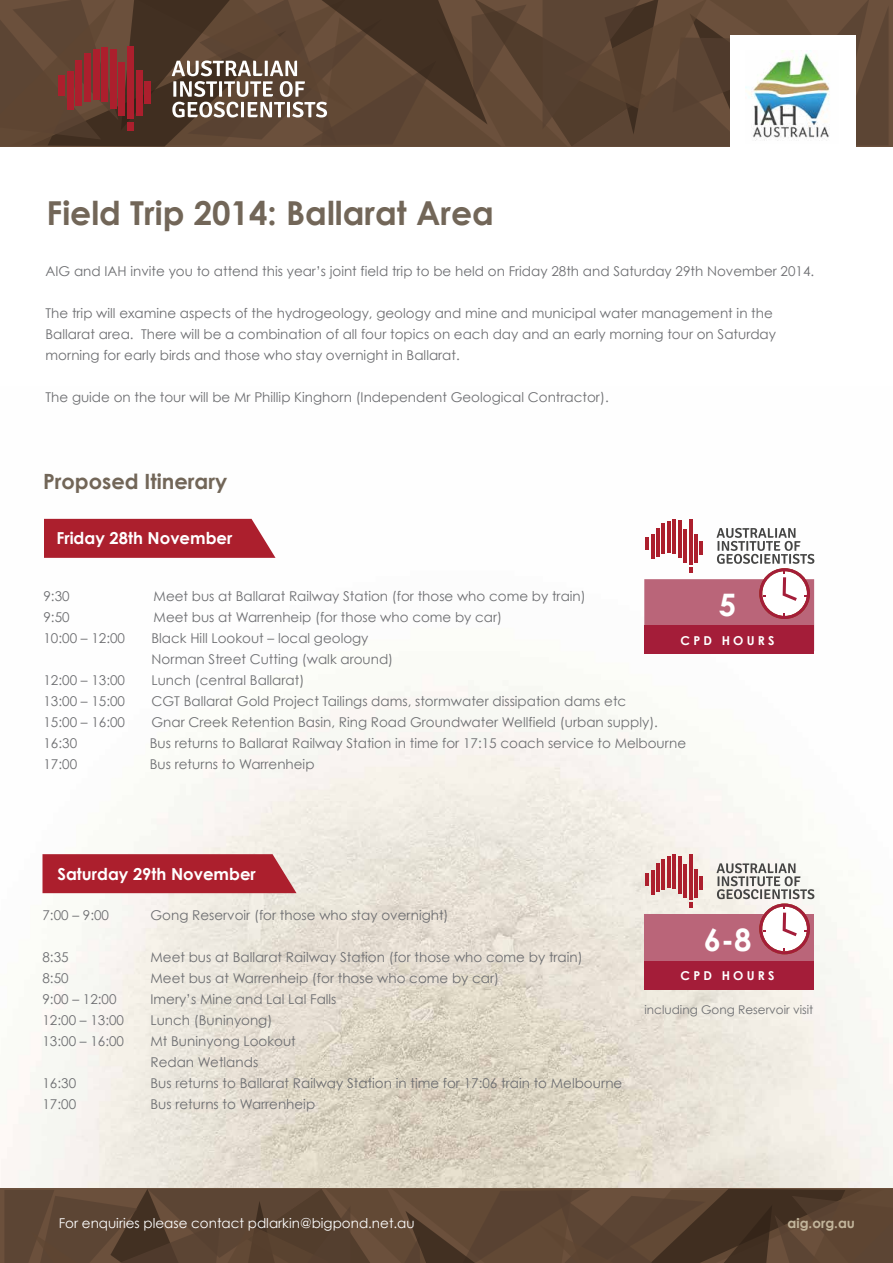
<style>
.page{position:relative;width:893px;height:1263px;background:#fff}
.page>*{position:absolute;margin:0;border:0;box-sizing:border-box;transform-origin:0 0}
.t1{font:700 33px "Century Gothic";color:#726658}
.t2{font:700 31.05px "Century Gothic";color:#fff}
.t3{font:700 21px "Century Gothic";color:#726658}
.t4{font:700 16.5px "Century Gothic";color:#fff}
.t5{font:13.5px/21px "Century Gothic";color:#6d6e71}
.t6{font:13.5px "Century Gothic";color:#fff}
.t7{font:700 13.5px "Century Gothic";color:#c2b59b}
.t8{font:700 12.3px "Century Gothic";letter-spacing:.26em;color:#fff}
.t9{font:12px "Century Gothic";color:#6d6e71}
</style>
<div class="page">
<img style="left:0;top:518px;width:893px;height:671px">
<svg style="left:4px;top:1189px;width:889px;height:74px;background:#594231"></svg>
<svg style="left:0;top:0;width:888px;height:147px;background:#604636"></svg>
<div style="left:730px;top:36px;width:125px;height:129px;background:#fff"></div>
<img style="left:746px;top:50px;width:84px;height:91px">
<svg style="left:43px;top:854px;width:254px;height:39px;background:#af2936"></svg>
<svg style="left:44px;top:519px;width:232px;height:39px;background:#b02b38"></svg>
<div style="left:644px;top:579px;width:170px;height:72px;background:#ba6579"></div>
<div style="left:644px;top:626px;width:170px;height:28px;background:#a41d39"></div>
<hr style="left:689px;top:519px;width:3px;height:45px;background:#ac1f2d">
<svg style="left:689px;top:567px;width:3px;height:5px"></svg>
<hr style="left:694px;top:534px;width:4px;height:28px;background:#ac1f2d">
<hr style="left:699px;top:541px;width:4px;height:14px;background:#ac1f2d">
<hr style="left:645px;top:537px;width:4px;height:13px;background:#ac1f2d">
<hr style="left:651px;top:535px;width:4px;height:24px;background:#ac1f2d">
<hr style="left:656px;top:528px;width:4px;height:29px;background:#ac1f2d">
<hr style="left:662px;top:523px;width:3px;height:31px;background:#ac1f2d">
<hr style="left:667px;top:521px;width:4px;height:31px;background:#ac1f2d">
<hr style="left:672px;top:519px;width:4px;height:35px;background:#ac1f2d">
<hr style="left:678px;top:521px;width:4px;height:37px;background:#ac1f2d">
<hr style="left:683px;top:529px;width:4px;height:34px;background:#ac1f2d">
<svg style="left:717px;top:528px;width:97px;height:91px"></svg>
<div style="left:644px;top:914px;width:170px;height:72px;background:#ba6579"></div>
<div style="left:644px;top:961px;width:170px;height:28px;background:#a41d39"></div>
<hr style="left:689px;top:854px;width:3px;height:45px;background:#ac1f2d">
<svg style="left:689px;top:902px;width:3px;height:6px"></svg>
<hr style="left:694px;top:869px;width:4px;height:29px;background:#ac1f2d">
<hr style="left:699px;top:876px;width:4px;height:14px;background:#ac1f2d">
<hr style="left:645px;top:872px;width:4px;height:13px;background:#ac1f2d">
<hr style="left:651px;top:870px;width:4px;height:24px;background:#ac1f2d">
<hr style="left:656px;top:863px;width:4px;height:29px;background:#ac1f2d">
<hr style="left:662px;top:859px;width:3px;height:30px;background:#ac1f2d">
<hr style="left:667px;top:856px;width:4px;height:32px;background:#ac1f2d">
<hr style="left:672px;top:854px;width:4px;height:35px;background:#ac1f2d">
<hr style="left:678px;top:856px;width:4px;height:37px;background:#ac1f2d">
<hr style="left:683px;top:865px;width:4px;height:33px;background:#ac1f2d">
<svg style="left:717px;top:863px;width:97px;height:91px"></svg>
<h1 class="t1" style="left:47px;top:192px;width:449px">Field Trip 2014: Ballarat Area</h1>
<p class="t5" style="left:45px;top:260px;width:770px">AIG and IAH invite you to attend this year’s joint field trip to be held on Friday 28th and Saturday 29th November 2014.</p>
<p class="t5" style="left:45px;top:302px;width:732px">The trip will examine aspects of the hydrogeology, geology and mine and municipal water management in the<br>Ballarat area. There will be a combination of all four topics on each day and an early morning tour on Saturday morning for early birds and those who stay overnight in Ballarat.</p>
<p class="t5" style="left:45px;top:386px;width:565px">The guide on the tour will be Mr Phillip Kinghorn (Independent Geological Contractor).</p>
<h3 class="t3" style="left:43px;top:468px;width:186px">Proposed Itinerary</h3>
<p class="t4" style="left:56px;top:527px;width:177px">Friday 28th November</p>
<p class="t5" style="left:43px;top:585px;width:28px">9:30</p>
<p class="t5" style="left:154px;top:585px;width:434px">Meet bus at Ballarat Railway Station (for those who come by train)</p>
<p class="t5" style="left:43px;top:606px;width:28px">9:50</p>
<p class="t5" style="left:154px;top:606px;width:350px">Meet bus at Warrenheip (for those who come by car)</p>
<p class="t5" style="left:43px;top:627px;width:83px">10:00 – 12:00</p>
<p class="t5" style="left:151px;top:627px;width:243px">Black Hill Lookout – local geology<br>Norman Street Cutting (walk around)</p>
<p class="t5" style="left:43px;top:669px;width:83px">12:00 – 13:00</p>
<p class="t5" style="left:151px;top:669px;width:154px">Lunch (central Ballarat)</p>
<p class="t5" style="left:43px;top:690px;width:83px">13:00 – 15:00</p>
<p class="t5" style="left:151px;top:690px;width:476px">CGT Ballarat Gold Project Tailings dams, stormwater dissipation dams etc</p>
<p class="t5" style="left:43px;top:711px;width:83px">15:00 – 16:00</p>
<p class="t5" style="left:151px;top:711px;width:508px">Gnar Creek Retention Basin, Ring Road Groundwater Wellfield (urban supply).</p>
<p class="t5" style="left:43px;top:732px;width:35px">16:30</p>
<p class="t5" style="left:150px;top:732px;width:538px">Bus returns to Ballarat Railway Station in time for 17:15 coach service to Melbourne</p>
<p class="t5" style="left:43px;top:753px;width:35px">17:00</p>
<p class="t5" style="left:150px;top:753px;width:166px">Bus returns to Warrenheip</p>
<h2 class="t2" style="left:719px;top:585px;width:19px">5</h2>
<p class="t8" style="left:681px;top:633px;width:95px">CPD HOURS</p>
<p class="t4" style="left:58px;top:864px;width:200px">Saturday 29th November</p>
<p class="t5" style="left:42px;top:904px;width:68px">7:00 – 9:00</p>
<p class="t5" style="left:150px;top:904px;width:300px">Gong Reservoir (for those who stay overnight)</p>
<p class="t5" style="left:42px;top:946px;width:28px">8:35</p>
<p class="t5" style="left:150px;top:946px;width:434px">Meet bus at Ballarat Railway Station (for those who come by train)</p>
<p class="t5" style="left:42px;top:967px;width:28px">8:50</p>
<p class="t5" style="left:150px;top:967px;width:350px">Meet bus at Warrenheip (for those who come by car)</p>
<p class="t5" style="left:42px;top:988px;width:76px">9:00 – 12:00</p>
<p class="t5" style="left:150px;top:988px;width:188px">Imery’s Mine and Lal Lal Falls</p>
<p class="t5" style="left:42px;top:1009px;width:83px">12:00 – 13:00</p>
<p class="t5" style="left:150px;top:1009px;width:123px">Lunch (Buninyong)</p>
<p class="t5" style="left:42px;top:1030px;width:83px">13:00 – 16:00</p>
<p class="t5" style="left:150px;top:1030px;width:147px">Mt Buninyong Lookout<br>Redan Wetlands</p>
<p class="t5" style="left:42px;top:1072px;width:35px">16:30</p>
<p class="t5" style="left:150px;top:1072px;width:473px">Bus returns to Ballarat Railway Station in time for 17:06 train to Melbourne</p>
<p class="t5" style="left:42px;top:1093px;width:35px">17:00</p>
<p class="t5" style="left:150px;top:1093px;width:166px">Bus returns to Warrenheip</p>
<h2 class="t2" style="left:704px;top:920px;width:49px">6-8</h2>
<p class="t8" style="left:681px;top:968px;width:95px">CPD HOURS</p>
<p class="t9" style="left:645px;top:1002px;width:170px">including Gong Reservoir visit</p>
<p class="t6" style="left:59px;top:1215px;width:358px">For enquiries please contact pdlarkin@bigpond.net.au</p>
<p class="t7" style="left:788px;top:1215px;width:69px">aig.org.au</p>
</div>
